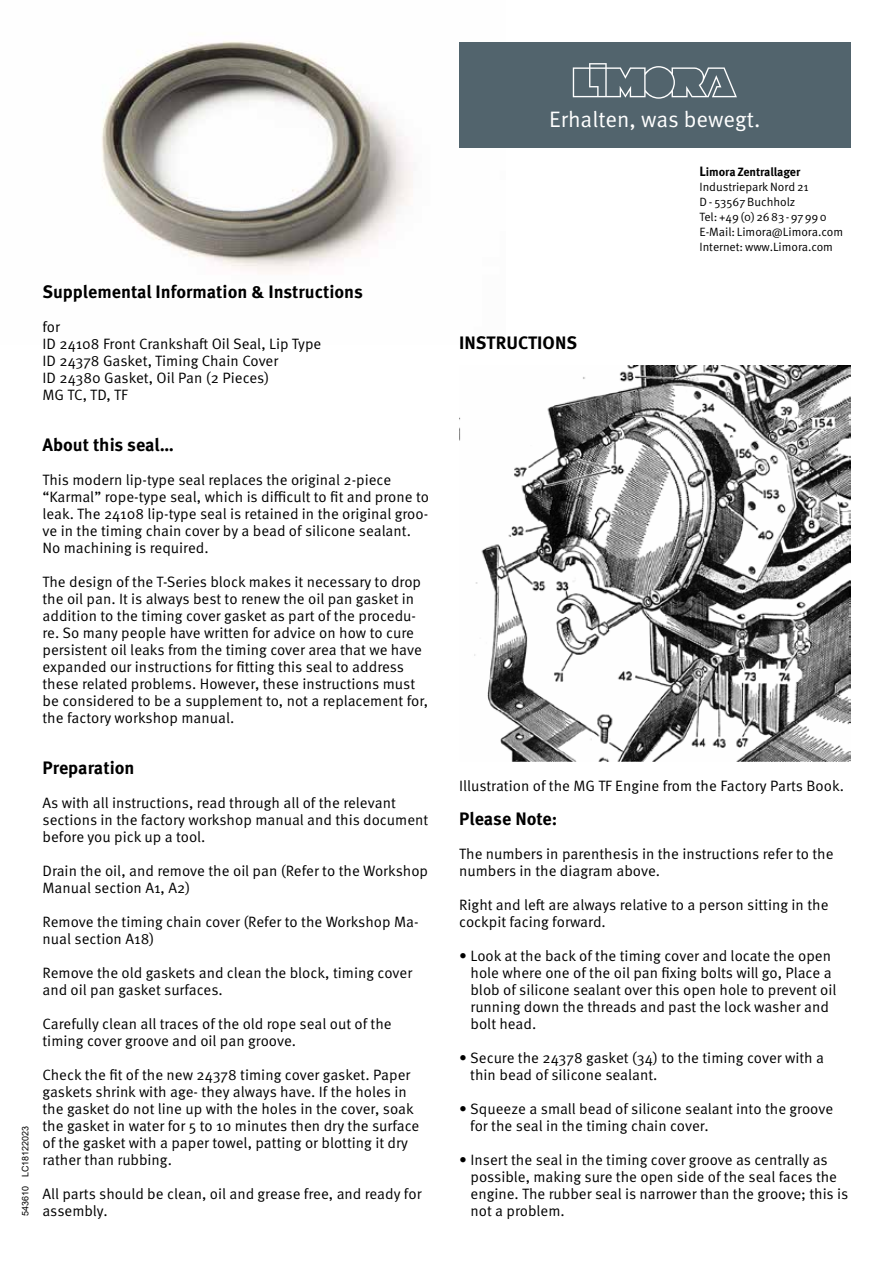
<style>
.page{position:relative;width:893px;height:1263px;background:#fff}
.page>*{position:absolute;margin:0;border:0;box-sizing:border-box;transform-origin:0 0}
.t1{font:22.35px "Meta Pro Norm";color:#fff}
.t2{font:700 18px "Meta Pro";color:#000}
.t3{font:15px/17px "Meta Pro Norm";color:#000}
.t4{font:12px/15px "Meta Pro Norm";letter-spacing:-.005em;color:#000}
.t5{font:700 12px "Meta Pro";letter-spacing:-.005em;color:#000}
.t6{font:9px "Arial";color:#000}
.s1{font-size:13.5px}
</style>
<div class="page">
<img style="left:102px;top:41px;width:404px;height:231px">
<img style="left:459px;top:366px;width:391px;height:395px">
<div style="left:459px;top:43px;width:391px;height:105px;background:#52646d"></div>
<svg style="left:573px;top:63px;width:164px;height:36px"></svg>
<p class="t6" style="left:19px;top:1177px;width:53px;rotate:-90deg">LC18122023</p>
<p class="t6" style="left:19px;top:1216px;width:32px;rotate:-90deg">543610</p>
<p class="t2" style="left:43px;top:277px;width:322px">Supplemental Information &amp; Instructions</p>
<p class="t3" style="left:43px;top:317px;width:280px">for<br>ID 24108 Front Crankshaft Oil Seal, Lip Type<br>ID 24378 Gasket, Timing Chain Cover<br>ID 24380 Gasket, Oil Pan (2 Pieces)<br>MG TC, TD, TF</p>
<p class="t2" style="left:43px;top:430px;width:133px">About this seal…</p>
<p class="t3" style="left:43px;top:470px;width:388px">This modern lip-type seal replaces the original 2-piece “Karmal” rope-type seal, which is difficult to fit and prone to leak. The 24108 lip-type seal is retained in the original groo&shy;ve in the timing chain cover by a bead of silicone sealant.<br>No machining is required.</p>
<p class="t3" style="left:43px;top:572px;width:387px">The design of the T-Series block makes it necessary to drop the oil pan. It is always best to renew the oil pan gasket in addition to the timing cover gasket as part of the procedu&shy;re. So many people have written for advice on how to cure persistent oil leaks from the timing cover area that we have expanded our instructions for fitting this seal to address these related problems. However, these instructions must be considered to be a supplement to, not a replacement for, the factory workshop manual.</p>
<p class="t2" style="left:43px;top:754px;width:94px">Preparation</p>
<p class="t3" style="left:43px;top:793px;width:387px">As with all instructions, read through all of the relevant sections in the factory workshop manual and this document before you pick up a tool.</p>
<p class="t3" style="left:43px;top:861px;width:387px">Drain the oil, and remove the oil pan (Refer to the Workshop<br>Manual section A1, A2)</p>
<p class="t3" style="left:43px;top:912px;width:378px">Remove the timing chain cover (Refer to the Workshop Ma&shy;nual section A18)</p>
<p class="t3" style="left:43px;top:963px;width:371px">Remove the old gaskets and clean the block, timing cover and oil pan gasket surfaces.</p>
<p class="t3" style="left:43px;top:1014px;width:351px">Carefully clean all traces of the old rope seal out of the timing cover groove and oil pan groove.</p>
<p class="t3" style="left:43px;top:1065px;width:378px">Check the fit of the new 24378 timing cover gasket. Paper gaskets shrink with age- they always have. If the holes in the gasket do not line up with the holes in the cover, soak the gasket in water for 5 to 10 minutes then dry the surface of the gasket with a paper towel, patting or blotting it dry rather than rubbing.</p>
<p class="t3" style="left:43px;top:1184px;width:380px">All parts should be clean, oil and grease free, and ready for assembly.</p>
<h1 class="t1" style="left:549px;top:102px;width:213px">Erhalten, was bewegt.</h1>
<p class="t2" style="left:459px;top:328px;width:119px">INSTRUCTIONS</p>
<p class="t5" style="left:699px;top:163px;width:102px"><span class="s1">L</span>imora Zentrallager</p>
<p class="t4" style="left:699px;top:179px;width:145px">Industriepark Nord 21<br>D - 53567 Buchholz<br>Tel: +49(0)2683- 97 99 0<br>E-Mail: Limora@Limora.com<br>Internet: www.Limora.com</p>
<p class="t3" style="left:459px;top:776px;width:386px">Illustration of the MG TF Engine from the Factory Parts Book.</p>
<p class="t2" style="left:459px;top:805px;width:100px">Please Note:</p>
<p class="t3" style="left:459px;top:844px;width:376px">The numbers in parenthesis in the instructions refer to the numbers in the diagram above.</p>
<p class="t3" style="left:459px;top:895px;width:371px">Right and left are always relative to a person sitting in the cockpit facing forward.</p>
<p class="t3" style="left:471px;top:946px;width:367px;text-indent:-11px">• Look at the back of the timing cover and locate the open hole where one of the oil pan fixing bolts will go, Place a blob of silicone sealant over this open hole to prevent oil running down the threads and past the lock washer and bolt head.</p>
<p class="t3" style="left:470px;top:1048px;width:355px;text-indent:-11px">• Secure the 24378 gasket (34) to the timing cover with a thin bead of silicone sealant.</p>
<p class="t3" style="left:470px;top:1099px;width:364px;text-indent:-11px">• Squeeze a small bead of silicone sealant into the groove for the seal in the timing chain cover.</p>
<p class="t3" style="left:471px;top:1150px;width:379px;text-indent:-11px">• Insert the seal in the timing cover groove as centrally as possible, making sure the open side of the seal faces the engine. The rubber seal is narrower than the groove; this is</p>
<p class="t3" style="left:471px;top:1201px;width:96px">not a problem.</p>
</div>
